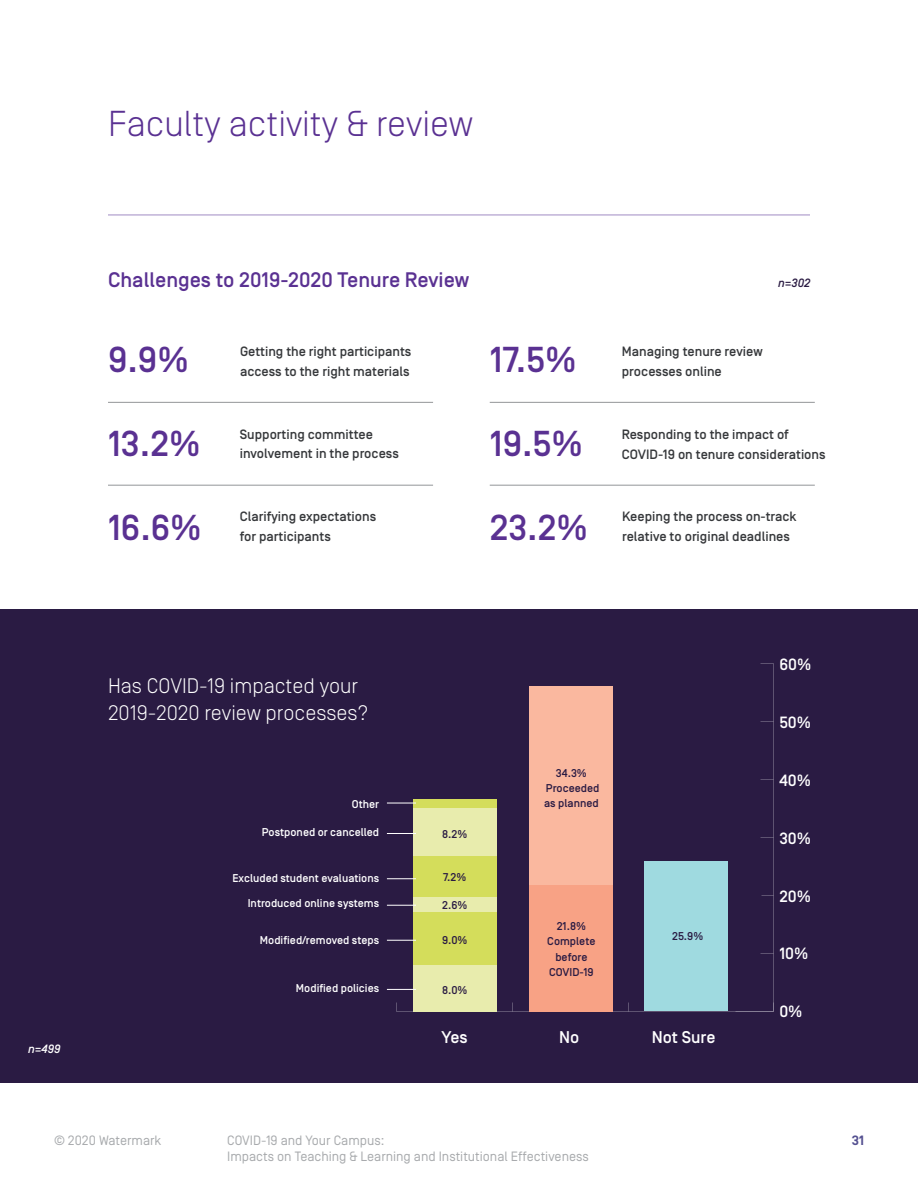
<style>
.page{position:relative;width:918px;height:1188px;background:#fff}
.page>*{position:absolute;margin:0;border:0;box-sizing:border-box;transform-origin:0 0}
.t1{font:500 36px "Simplon Norm";color:#5a3192}
.t2{font:300 36px "Simplon Norm";color:#5a3192}
.t3{font:300 21px/27px "Simplon Norm";color:#fff}
.t4{font:500 21px "Simplon Norm";color:#5a3192}
.t5{font:500 16.95px "Simplon Norm";color:#fff}
.t6{font:500 16.35px "Simplon Norm";color:#fff}
.t7{font:500 13.5px/19.5px "Simplon Norm";color:#36383b}
.t8{font:13.5px "Simplon Norm";color:#a8aaad}
.t9{font:700 13.5px "Simplon Norm";color:#555191}
.t10{font:italic 500 12px "Simplon Norm";color:#fff}
.t11{font:italic 500 12px "Simplon Norm";color:#2a1b43}
.t12{font:500 11.25px "Simplon Norm";color:#fff}
.t13{font:500 11.25px/15.1px "Simplon Norm";color:#2a1b43;text-align:center}
</style>
<div class="page">
<div style="left:0;top:609px;width:918px;height:473px;background:#2a1b43"></div>
<div style="left:413px;top:799px;width:84px;height:9px;background:#d4dd5b"></div>
<div style="left:413px;top:808px;width:84px;height:48px;background:#e8ecad"></div>
<div style="left:413px;top:856px;width:84px;height:42px;background:#d4dd5b"></div>
<div style="left:413px;top:898px;width:84px;height:15px;background:#e8ecad"></div>
<div style="left:413px;top:913px;width:84px;height:52px;background:#d4dd5b"></div>
<div style="left:529px;top:686px;width:83px;height:199px;background:#fab89f"></div>
<div style="left:413px;top:965px;width:84px;height:46px;background:#e8ecad"></div>
<div style="left:529px;top:885px;width:83px;height:126px;background:#f8a285"></div>
<div style="left:645px;top:862px;width:83px;height:149px;background:#9fdae0"></div>
<hr style="left:108px;top:214px;width:702px;height:2px;background:#c0b2d7">
<hr style="left:108px;top:402px;width:325px;height:1px;background:#939598">
<hr style="left:490px;top:402px;width:325px;height:1px;background:#939598">
<hr style="left:108px;top:485px;width:325px;height:1px;background:#939598">
<hr style="left:490px;top:485px;width:325px;height:1px;background:#939598">
<svg style="left:387px;top:803px;width:29px;height:1px"></svg>
<svg style="left:387px;top:833px;width:29px;height:1px"></svg>
<svg style="left:387px;top:878px;width:29px;height:1px"></svg>
<svg style="left:387px;top:905px;width:29px;height:1px"></svg>
<svg style="left:387px;top:940px;width:29px;height:1px"></svg>
<svg style="left:387px;top:989px;width:29px;height:1px"></svg>
<h1 class="t2" style="left:108px;top:104px;width:367px">Faculty activity &amp; review</h1>
<p class="t10" style="left:28px;top:1043px;width:34px">n=499</p>
<h2 class="t4" style="left:108px;top:269px;width:363px">Challenges to 2019-2020 Tenure Review</h2>
<p class="t11" style="left:778px;top:277px;width:34px">n=302</p>
<h1 class="t1" style="left:108px;top:341px;width:82px">9.9%</h1>
<p class="t7" style="left:240px;top:342px;width:173px">Getting the right participants access to the right materials</p>
<h1 class="t1" style="left:490px;top:340px;width:88px">17.5%</h1>
<p class="t7" style="left:622px;top:342px;width:142px">Managing tenure review processes online</p>
<h1 class="t1" style="left:108px;top:425px;width:94px">13.2%</h1>
<p class="t7" style="left:240px;top:425px;width:161px">Supporting committee involvement in the process</p>
<h1 class="t1" style="left:490px;top:424px;width:95px">19.5%</h1>
<p class="t7" style="left:622px;top:425px;width:205px">Responding to the impact of<br>COVID-19 on tenure considerations</p>
<h1 class="t1" style="left:108px;top:508px;width:95px">16.6%</h1>
<p class="t7" style="left:240px;top:507px;width:138px">Clarifying expectations for participants</p>
<h1 class="t1" style="left:490px;top:508px;width:100px">23.2%</h1>
<p class="t7" style="left:622px;top:507px;width:176px">Keeping the process on-track relative to original deadlines</p>
<h2 class="t3" style="left:108px;top:673px;width:262px">Has COVID-19 impacted your<br>2019-2020 review processes?</h2>
<p class="t12" style="left:352px;top:798px;width:29px">Other</p>
<p class="t12" style="left:262px;top:826px;width:119px">Postponed or cancelled</p>
<p class="t12" style="left:232px;top:872px;width:148px">Excluded student evaluations</p>
<p class="t12" style="left:248px;top:898px;width:133px">Introduced online systems</p>
<p class="t12" style="left:260px;top:934px;width:121px">Modified/removed steps</p>
<p class="t12" style="left:296px;top:982px;width:85px">Modified policies</p>
<p class="t13" style="left:442px;top:827px;width:27px">8.2%</p>
<p class="t13" style="left:443px;top:870px;width:25px">7.2%</p>
<p class="t13" style="left:442px;top:898px;width:27px">2.6%</p>
<p class="t13" style="left:442px;top:933px;width:27px">9.0%</p>
<p class="t13" style="left:442px;top:983px;width:27px">8.0%</p>
<p class="t13" style="left:544px;top:766px;width:57px">34.3%<br>Proceeded as planned</p>
<p class="t13" style="left:547px;top:919px;width:50px">21.8%<br>Complete before<br>COVID-19</p>
<p class="t13" style="left:672px;top:929px;width:33px">25.9%</p>
<p class="t6" style="left:779px;top:656px;width:33px">60%</p>
<p class="t6" style="left:779px;top:713px;width:33px">50%</p>
<p class="t6" style="left:779px;top:771px;width:33px">40%</p>
<p class="t6" style="left:779px;top:829px;width:33px">30%</p>
<p class="t6" style="left:779px;top:887px;width:33px">20%</p>
<p class="t6" style="left:779px;top:945px;width:30px">10%</p>
<p class="t6" style="left:779px;top:1003px;width:25px">0%</p>
<p class="t5" style="left:442px;top:1028px;width:28px">Yes</p>
<p class="t5" style="left:559px;top:1028px;width:22px">No</p>
<p class="t5" style="left:652px;top:1028px;width:65px">Not Sure</p>
<p class="t8" style="left:54px;top:1133px;width:109px">© 2020 Watermark</p>
<p class="t8" style="left:227px;top:1133px;width:159px">COVID-19 and Your Campus:</p>
<p class="t9" style="left:852px;top:1133px;width:14px">31</p>
<p class="t8" style="left:227px;top:1149px;width:363px">Impacts on Teaching &amp; Learning and Institutional Effectiveness</p>
</div>
